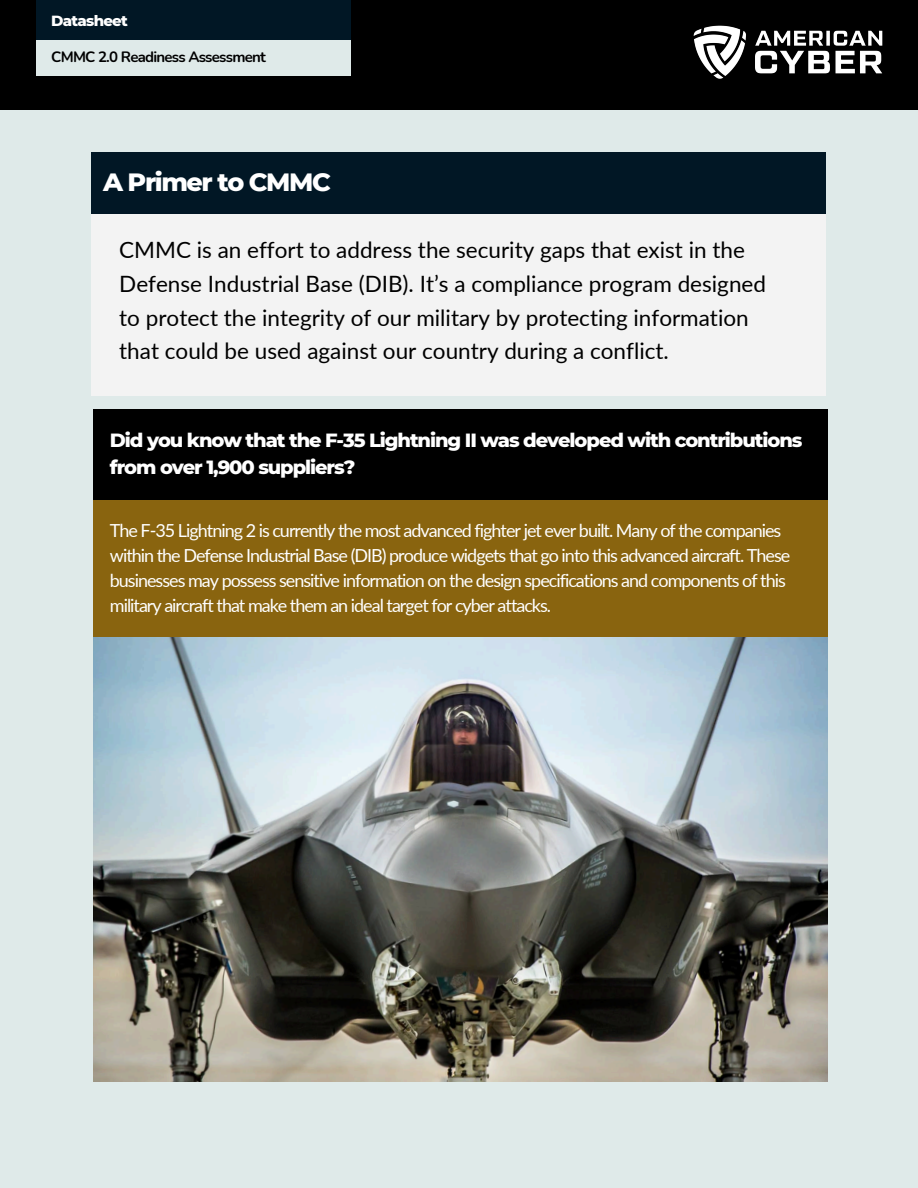
<style>
.page{position:relative;width:918px;height:1188px;background:#dfeae9}
.page>*{position:absolute;margin:0;border:0;box-sizing:border-box;transform-origin:0 0}
.t1{font:800 25.5px "Montserrat";letter-spacing:-.055em;color:#fff}
.t2{font:22.5px/33.8px "Lato";color:#000}
.t3{font:800 19.5px/27px "Montserrat";letter-spacing:-.055em;color:#fff}
.t4{font:18px/24.8px "Lato";letter-spacing:-.055em;color:#fff}
.t5{font:700 15px "Nunito";letter-spacing:-.05em;color:#000}
.t6{font:800 15px "Montserrat";letter-spacing:-.05em;color:#fff}
</style>
<div class="page">
<div style="left:0;top:0;width:918px;height:110px;background:#000"></div>
<img style="left:693px;top:25px;width:190px;height:54px">
<div style="left:36px;top:0;width:315px;height:40px;background:#011725"></div>
<div style="left:36px;top:40px;width:315px;height:36px;background:#dfeae9"></div>
<div style="left:92px;top:214px;width:734px;height:181px;background:#f3f3f3"></div>
<div style="left:92px;top:152px;width:734px;height:62px;background:#011725"></div>
<img style="left:93px;top:636px;width:735px;height:446px">
<div style="left:93px;top:409px;width:734px;height:91px;background:#000"></div>
<div style="left:93px;top:500px;width:734px;height:136px;background:#89640f"></div>
<p class="t6" style="left:51px;top:11px;width:78px">Datasheet</p>
<p class="t5" style="left:51px;top:47px;width:216px">CMMC 2.0 Readiness Assessment</p>
<h1 class="t1" style="left:103px;top:167px;width:229px">A Primer to CMMC</h1>
<p class="t2" style="left:119px;top:233px;width:648px">CMMC is an effort to address the security gaps that exist in the Defense Industrial Base (DIB). It’s a compliance program designed to protect the integrity of our military by protecting information that could be used against our country during a conflict.</p>
<h3 class="t3" style="left:110px;top:427px;width:694px">Did you know that the F-35 Lightning II was developed with contributions from over 1,900 suppliers?</h3>
<h4 class="t4" style="left:110px;top:518px;width:682px">The F-35 Lightning 2 is currently the most advanced fighter jet ever built. Many of the companies within the Defense Industrial Base (DIB) produce widgets that go into this advanced aircraft. These businesses may possess sensitive information on the design specifications and components of this military aircraft that make them an ideal target for cyber attacks.</h4>
</div>
